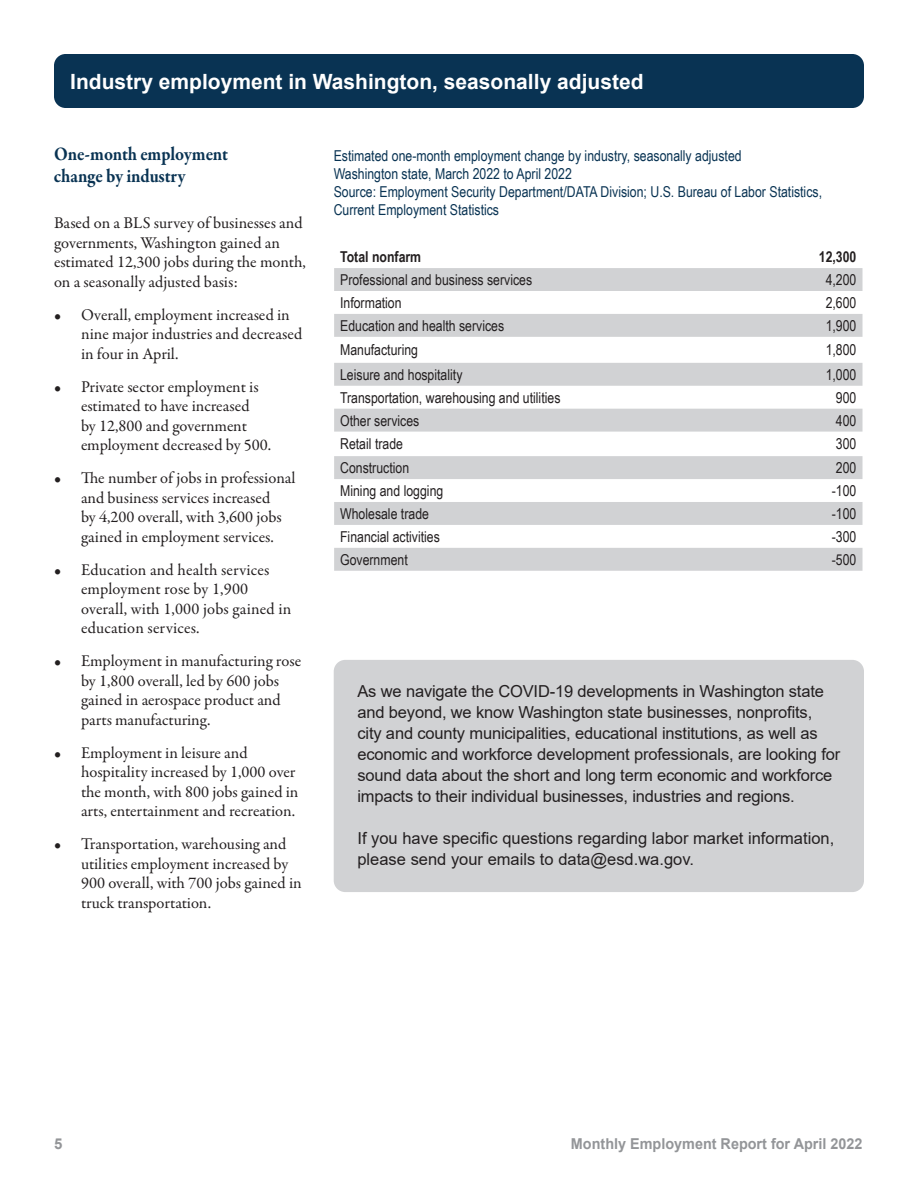
<style>
.page{position:relative;width:918px;height:1188px;background:#fff}
.page>*{position:absolute;margin:0;border:0;box-sizing:border-box;transform-origin:0 0}
.t1{font:700 21px "Arial";color:#fff}
.SubHeading{font:700 19.5px/22.5px "Garamond Premr Pro";letter-spacing:-.005em;color:#093353;scale:.9 1}
.t2{font:16.5px/19.5px "Garamond Premr Pro";color:#231f20}
.Figure_captions{font:16.5px/21px "Arial";letter-spacing:-.01em;color:#231f20}
.Table_body{font:15px "Arial Narrow";color:#231f20}
.Figure_table_heading{font:15px/18px "Arial Narrow";color:#093353}
.t3{font:700 15px "Arial";color:#939598;scale:.96 1}
.Table_body-2{font:700 15px "Arial Narrow";color:#231f20}
.t4{font:700 15px "Arial";color:#939598}
</style>
<div class="page">
<div style="left:54px;top:54px;width:810px;height:54px;background:#093353;border-radius:12px"></div>
<svg style="left:334px;top:268px;width:528px;height:303px;fill:#d1d2d4"></svg>
<div style="left:334px;top:660px;width:530px;height:232px;background:#d1d2d4;border-radius:12px"></div>
<h2 class="t1" style="left:70px;top:67px;width:575px">Industry employment in Washington, seasonally adjusted</h2>
<p class="SubHeading" style="left:54px;top:143px;width:195px">One-month employment change by industry</p>
<p class="t2" style="left:54px;top:214px;width:253px">Based on a BLS survey of businesses and governments, Washington gained an estimated 12,300 jobs during the month, on a seasonally adjusted basis:</p>
<p class="t2" style="left:81px;top:305px;width:223px;text-indent:-27px">• Overall, employment increased in nine major industries and decreased in four in April.</p>
<p class="t2" style="left:81px;top:377px;width:192px;text-indent:-27px">• Private sector employment is estimated to have increased<br>by 12,800 and government employment decreased by 500.</p>
<p class="t2" style="left:81px;top:469px;width:216px;text-indent:-27px">• The number of jobs in professional and business services increased<br>by 4,200 overall, with 3,600 jobs gained in employment services.</p>
<p class="t2" style="left:81px;top:560px;width:212px;text-indent:-27px">• Education and health services employment rose by 1,900 overall, with 1,000 jobs gained in education services.</p>
<p class="t2" style="left:81px;top:652px;width:222px;text-indent:-27px">• Employment in manufacturing rose by 1,800 overall, led by 600 jobs gained in aerospace product and parts manufacturing.</p>
<p class="t2" style="left:81px;top:743px;width:219px;text-indent:-27px">• Employment in leisure and hospitality increased by 1,000 over the month, with 800 jobs gained in arts, entertainment and recreation.</p>
<p class="t2" style="left:81px;top:835px;width:222px;text-indent:-27px">• Transportation, warehousing and utilities employment increased by<br>900 overall, with 700 jobs gained in truck transportation.</p>
<p class="Figure_table_heading" style="left:334px;top:146px;width:409px">Estimated one-month employment change by industry, seasonally adjusted</p>
<p class="Figure_table_heading" style="left:334px;top:164px;width:240px">Washington state, March 2022 to April 2022</p>
<p class="Figure_table_heading" style="left:334px;top:182px;width:490px">Source: Employment Security Department/DATA Division; U.S. Bureau of Labor Statistics,<br>Current Employment Statistics</p>
<p class="Table_body-2" style="left:340px;top:245px;width:83px">Total nonfarm</p>
<p class="Table_body-2" style="left:819px;top:245px;width:39px">12,300</p>
<p class="Table_body" style="left:340px;top:269px;width:194px">Professional and business services</p>
<p class="Table_body" style="left:826px;top:269px;width:32px">4,200</p>
<p class="Table_body" style="left:340px;top:292px;width:63px">Information</p>
<p class="Table_body" style="left:826px;top:292px;width:32px">2,600</p>
<p class="Table_body" style="left:340px;top:315px;width:166px">Education and health services</p>
<p class="Table_body" style="left:826px;top:315px;width:32px">1,900</p>
<p class="Table_body" style="left:340px;top:339px;width:79px">Manufacturing</p>
<p class="Table_body" style="left:826px;top:339px;width:32px">1,800</p>
<p class="Table_body" style="left:340px;top:363px;width:124px">Leisure and hospitality</p>
<p class="Table_body" style="left:826px;top:363px;width:32px">1,000</p>
<p class="Table_body" style="left:340px;top:386px;width:222px">Transportation, warehousing and utilities</p>
<p class="Table_body" style="left:836px;top:386px;width:22px">900</p>
<p class="Table_body" style="left:340px;top:409px;width:81px">Other services</p>
<p class="Table_body" style="left:836px;top:409px;width:22px">400</p>
<p class="Table_body" style="left:340px;top:433px;width:64px">Retail trade</p>
<p class="Table_body" style="left:836px;top:433px;width:22px">300</p>
<p class="Table_body" style="left:340px;top:457px;width:71px">Construction</p>
<p class="Table_body" style="left:836px;top:457px;width:22px">200</p>
<p class="Table_body" style="left:340px;top:480px;width:105px">Mining and logging</p>
<p class="Table_body" style="left:832px;top:480px;width:26px">-100</p>
<p class="Table_body" style="left:340px;top:503px;width:90px">Wholesale trade</p>
<p class="Table_body" style="left:832px;top:503px;width:26px">-100</p>
<p class="Table_body" style="left:340px;top:526px;width:101px">Financial activities</p>
<p class="Table_body" style="left:832px;top:526px;width:26px">-300</p>
<p class="Table_body" style="left:340px;top:548px;width:69px">Government</p>
<p class="Table_body" style="left:832px;top:548px;width:26px">-500</p>
<p class="Figure_captions" style="left:357px;top:680px;width:484px">As we navigate the COVID-19 developments in Washington state and beyond, we know Washington state businesses, nonprofits, city and county municipalities, educational institutions, as well as economic and workforce development professionals, are looking for sound data about the short and long term economic and workforce impacts to their individual businesses, industries and regions.</p>
<p class="Figure_captions" style="left:357px;top:827px;width:478px">If you have specific questions regarding labor market information, please send your emails to data@esd.wa.gov.</p>
<p class="t4" style="left:54px;top:1134px;width:10px">5</p>
<p class="t3" style="left:571px;top:1134px;width:305px">Monthly Employment Report for April 2022</p>
</div>
